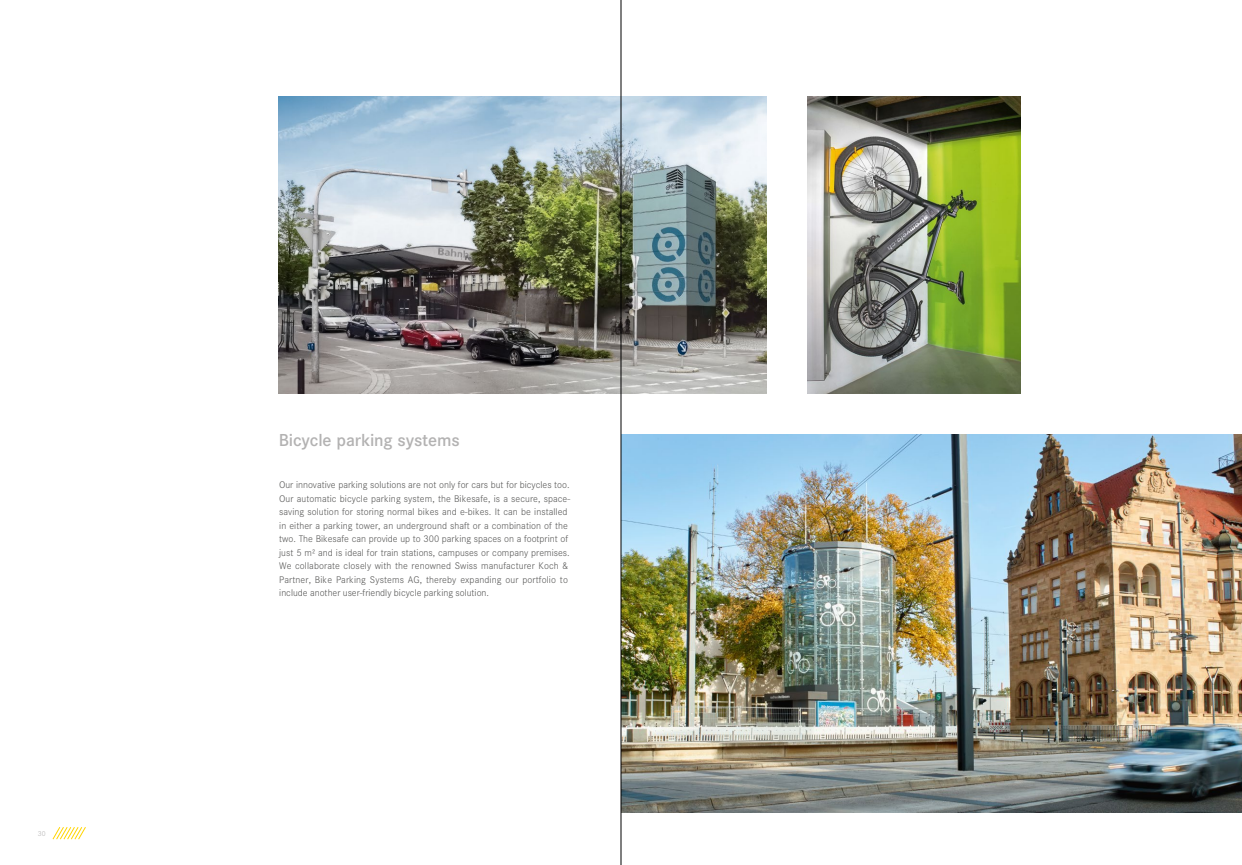
<style>
.page{position:relative;width:1242px;height:865px;background:#fff}
.page>*{position:absolute;margin:0;border:0;box-sizing:border-box;transform-origin:0 0}
.t1{font:500 17px "Corporate SBQ";letter-spacing:-.01em;color:#b3b2b2}
.t2{font:300 9.5px/13.5px "Corporate SBQ";letter-spacing:.005em;color:#575756}
.t3{font:300 7px "Corporate SBQ";color:#b3b2b2}
</style>
<div class="page">
<img style="left:279px;top:96px;width:487px;height:297px">
<img style="left:622px;top:434px;width:620px;height:378px">
<img style="left:807px;top:96px;width:213px;height:297px">
<svg style="left:52px;top:827px;width:34px;height:12px"></svg>
<hr style="left:621px;top:0;width:1px;height:865px;background:#000">
<p class="t3" style="left:38px;top:829px;width:9px">30</p>
<h1 class="t1" style="left:279px;top:430px;width:182px">Bicycle parking systems</h1>
<p class="t2" style="left:279px;top:478px;width:293px">Our innovative parking solutions are not only for cars but for bicycles too.<br>Our automatic bicycle parking system, the Bikesafe, is a secure, space&shy;saving solution for storing normal bikes and e-bikes. It can be installed in either a parking tower, an underground shaft or a combination of the two. The Bikesafe can provide up to 300 parking spaces on a footprint of just 5 m² and is ideal for train stations, campuses or company premises.<br>We collaborate closely with the renowned Swiss manufacturer Koch &amp; Partner, Bike Parking Systems AG, thereby expanding our portfolio to include another user-friendly bicycle parking solution.</p>
</div>
